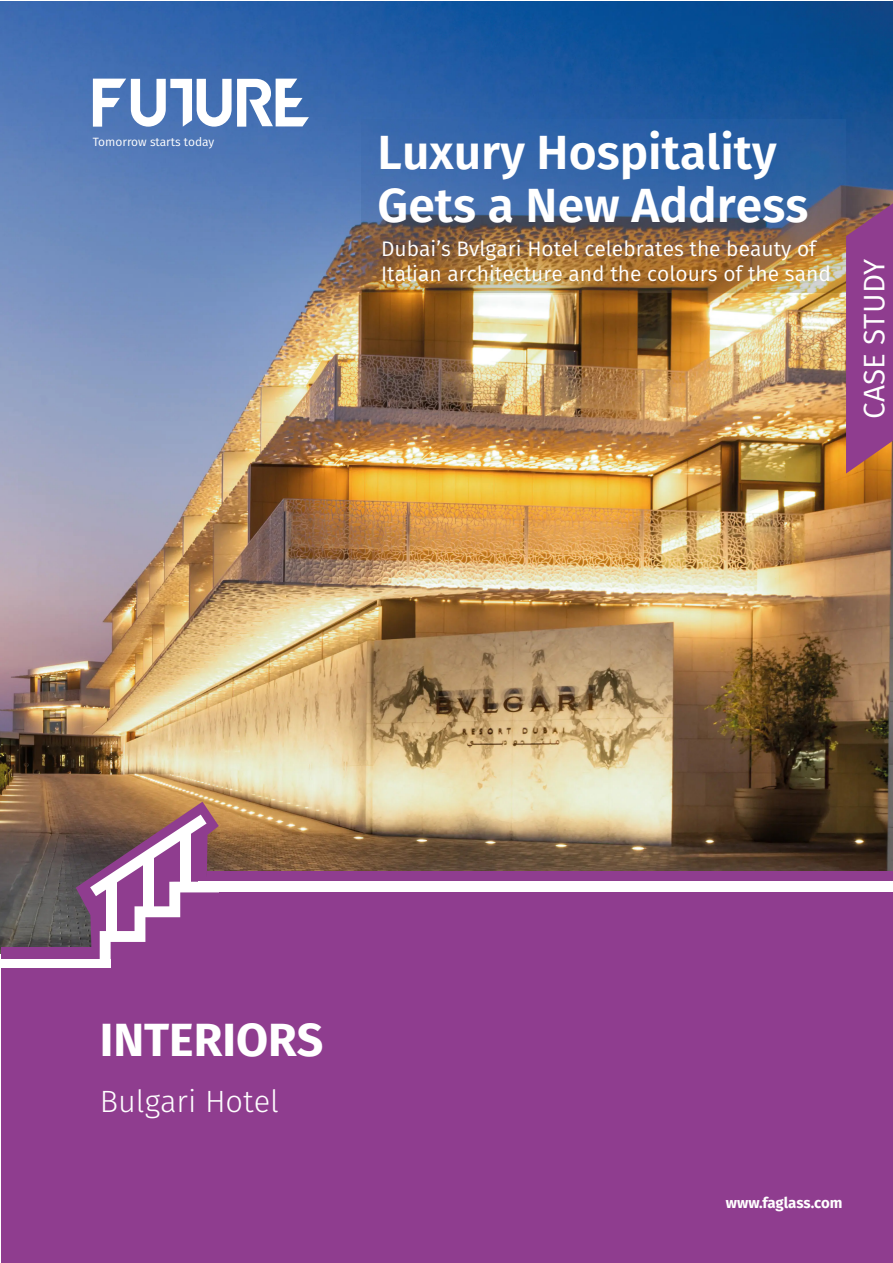
<style>
.page{position:relative;width:893px;height:1263px;background:#fff}
.page>*{position:absolute;margin:0;border:0;box-sizing:border-box;transform-origin:0 0}
.t1{font:600 48px/52.3px "Fira Sans";color:#fff}
.t2{font:700 46.5px "Fira Sans";color:#fff}
.t3{font:300 30.75px "Fira Sans";color:#fff}
.t4{font:29.7px "Fira Sans";letter-spacing:.01em;color:#fff}
.t5{font:21px/25.2px "Fira Sans";color:#fff}
.t6{font:700 15px "Fira Sans";letter-spacing:-.005em;color:#fff}
.t7{font:12px "Fira Sans";color:#fff}
</style>
<div class="page">
<img style="left:1px;top:1px;width:892px;height:946px">
<div style="left:1px;top:955px;width:892px;height:307px;background:#8f3d8f"></div>
<div style="left:1px;top:947px;width:124px;height:46px;background:#8f3d8f"></div>
<div style="left:1px;top:959px;width:110px;height:8px;background:#fff"></div>
<div style="left:183px;top:885px;width:710px;height:88px;background:#8f3d8f"></div>
<svg style="left:93px;top:79px;width:216px;height:48px"></svg>
<div style="left:207px;top:871px;width:686px;height:14px;background:#8f3d8f"></div>
<svg style="left:76px;top:802px;width:143px;height:166px"></svg>
<div style="left:199px;top:882px;width:694px;height:10px;background:#fff"></div>
<svg style="left:846px;top:203px;width:47px;height:271px;background:#914383"></svg>
<svg style="left:362px;top:119px;width:484px;height:173px;background:#5d687b"></svg>
<p class="t7" style="left:93px;top:133px;width:123px">Tomorrow starts today</p>
<h1 class="t1" style="left:378px;top:123px;width:432px">Luxury Hospitality<br>Gets a New Address</h1>
<p class="t5" style="left:381px;top:235px;width:451px">Dubai’s Bvlgari Hotel celebrates the beauty of<br>Italian architecture and the colours of the sand</p>
<h3 class="t4" style="left:852px;top:419px;width:162px;rotate:-90deg">CASE STUDY</h3>
<h2 class="t2" style="left:100px;top:1000px;width:225px">INTERIORS</h2>
<h3 class="t3" style="left:100px;top:1079px;width:181px">Bulgari Hotel</h3>
<p class="t6" style="left:726px;top:1190px;width:118px">www.faglass.com</p>
</div>
